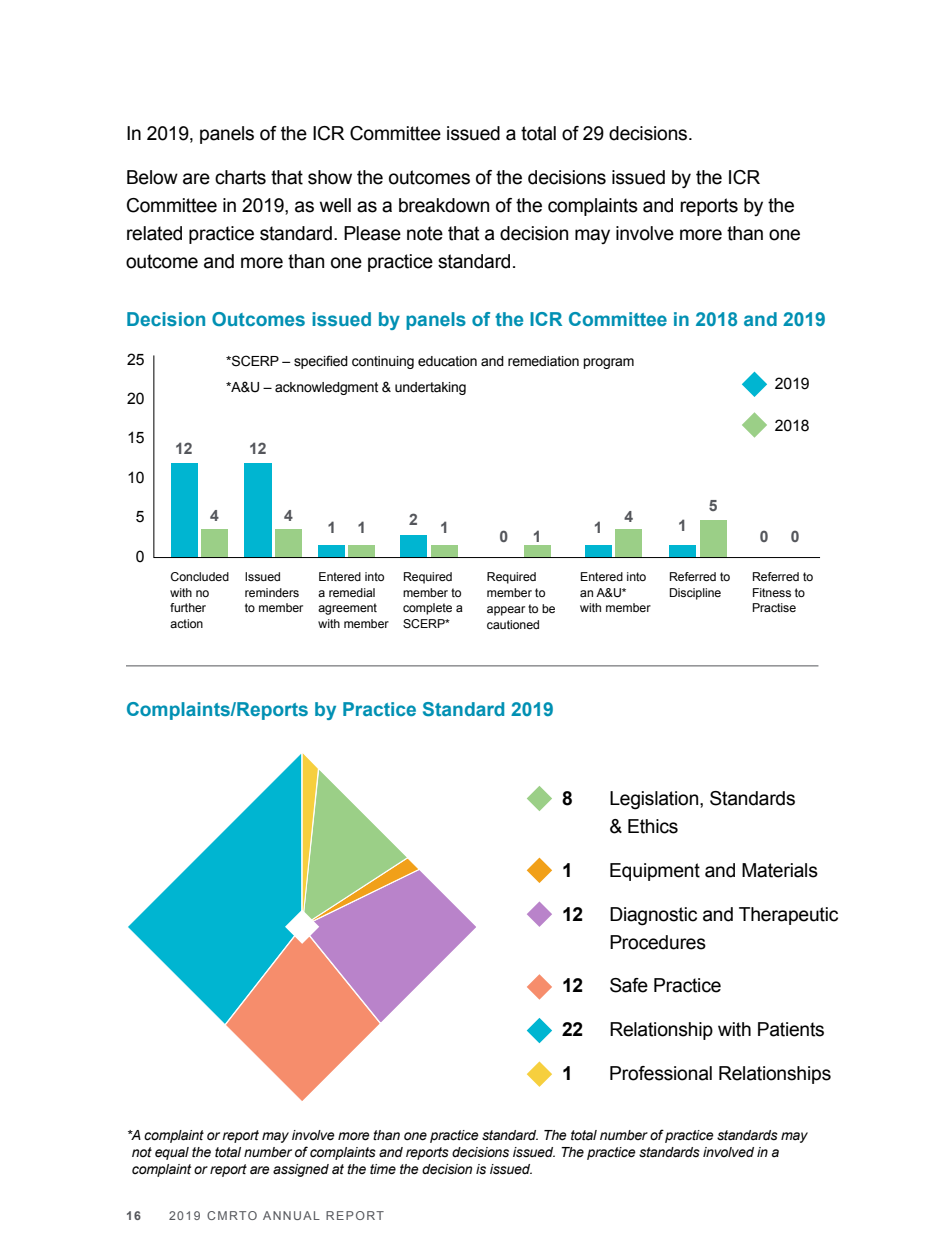
<style>
.page{position:relative;width:945px;height:1260px;background:#fff}
.page>*{position:absolute;margin:0;border:0;box-sizing:border-box;transform-origin:0 0}
.Body_Copy{font:19.25px/28px "Arial";letter-spacing:-.01em;color:#000}
.H3_Sub_Heading{font:700 19.25px "Arial";color:#0090b3}
.Body_Copy-2{font:700 19.25px "Arial";color:#000}
.Body_Copy-3{font:15.75px "Arial";letter-spacing:-.01em;color:#000}
.Body_Copy-4{font:700 15.75px "Arial";color:#54565b}
.Body_Copy-5{font:italic 14px/16.8px "Arial";letter-spacing:-.01em;color:#000}
.Body_Copy-6{font:14px/26.2px "Arial";letter-spacing:-.01em;color:#000}
.t1{font:12.25px/15.8px "Arial";color:#000}
.t2{font:12.25px "Arial";letter-spacing:.12em;color:#54565b}
.t3{font:700 12.25px "Arial";color:#54565b}
</style>
<div class="page">
<svg style="left:128px;top:831px;width:96px;height:193px"></svg>
<svg style="left:224px;top:753px;width:252px;height:348px"></svg>
<svg style="left:527px;top:786px;width:25px;height:25px"></svg>
<svg style="left:527px;top:858px;width:25px;height:25px"></svg>
<svg style="left:527px;top:1018px;width:25px;height:25px"></svg>
<svg style="left:527px;top:974px;width:25px;height:26px"></svg>
<svg style="left:527px;top:1061px;width:25px;height:26px"></svg>
<svg style="left:527px;top:901px;width:25px;height:26px"></svg>
<hr style="left:126px;top:666px;width:692px;height:1px;background:#54565b">
<svg style="left:153px;top:355px;width:668px;height:203px"></svg>
<svg style="left:742px;top:372px;width:25px;height:25px"></svg>
<svg style="left:742px;top:412px;width:25px;height:26px"></svg>
<p class="Body_Copy" style="left:126px;top:119px;width:569px">In 2019, panels of the ICR Committee issued a total of 29 decisions.</p>
<p class="Body_Copy" style="left:126px;top:163px;width:676px">Below are charts that show the outcomes of the decisions issued by the ICR Committee in 2019, as well as a breakdown of the complaints and reports by the related practice standard. Please note that a decision may involve more than one outcome and more than one practice standard.</p>
<p class="H3_Sub_Heading" style="left:126px;top:307px;width:701px">Decision Outcomes issued by panels of the ICR Committee in 2018 and 2019</p>
<p class="Body_Copy-3" style="left:127px;top:349px;width:19px">25</p>
<p class="Body_Copy-3" style="left:127px;top:388px;width:19px">20</p>
<p class="Body_Copy-3" style="left:127px;top:428px;width:19px">15</p>
<p class="Body_Copy-3" style="left:127px;top:467px;width:19px">10</p>
<p class="Body_Copy-3" style="left:136px;top:506px;width:10px">5</p>
<p class="Body_Copy-3" style="left:136px;top:546px;width:10px">0</p>
<p class="t1" style="left:171px;top:569px;width:60px">Concluded with no further action</p>
<p class="t1" style="left:245px;top:569px;width:60px">Issued reminders to member</p>
<p class="t1" style="left:319px;top:569px;width:72px">Entered into a remedial agreement with member</p>
<p class="t1" style="left:403px;top:569px;width:61px">Required member to complete a<br>SCERP*</p>
<p class="t1" style="left:487px;top:569px;width:70px">Required member to appear to be cautioned</p>
<p class="t1" style="left:580px;top:569px;width:72px">Entered into an A&amp;U* with member</p>
<p class="t1" style="left:669px;top:569px;width:63px">Referred to<br>Discipline</p>
<p class="t1" style="left:752px;top:569px;width:63px">Referred to<br>Fitness to<br>Practise</p>
<p class="Body_Copy-6" style="left:226px;top:348px;width:410px">*SCERP – specified continuing education and remediation program *A&amp;U – acknowledgment &amp; undertaking</p>
<p class="Body_Copy-3" style="left:775px;top:373px;width:36px">2019</p>
<p class="Body_Copy-3" style="left:775px;top:415px;width:36px">2018</p>
<p class="Body_Copy-4" style="left:175px;top:438px;width:19px">12</p>
<p class="Body_Copy-4" style="left:249px;top:438px;width:19px">12</p>
<p class="Body_Copy-4" style="left:709px;top:495px;width:10px">5</p>
<p class="Body_Copy-4" style="left:210px;top:505px;width:10px">4</p>
<p class="Body_Copy-4" style="left:284px;top:505px;width:10px">4</p>
<p class="Body_Copy-4" style="left:625px;top:506px;width:10px">4</p>
<p class="Body_Copy-4" style="left:409px;top:509px;width:10px">2</p>
<p class="Body_Copy-4" style="left:594px;top:517px;width:10px">1</p>
<p class="Body_Copy-4" style="left:678px;top:515px;width:10px">1</p>
<p class="Body_Copy-4" style="left:328px;top:518px;width:10px">1</p>
<p class="Body_Copy-4" style="left:357px;top:518px;width:10px">1</p>
<p class="Body_Copy-4" style="left:440px;top:518px;width:10px">1</p>
<p class="Body_Copy-4" style="left:499px;top:526px;width:10px">0</p>
<p class="Body_Copy-4" style="left:533px;top:526px;width:10px">1</p>
<p class="Body_Copy-4" style="left:760px;top:526px;width:10px">0</p>
<p class="Body_Copy-4" style="left:791px;top:526px;width:10px">0</p>
<p class="H3_Sub_Heading" style="left:126px;top:696px;width:429px">Complaints/Reports by Practice Standard 2019</p>
<p class="Body_Copy-2" style="left:562px;top:786px;width:12px">8</p>
<p class="Body_Copy" style="left:609px;top:784px;width:188px">Legislation, Standards &amp; Ethics</p>
<p class="Body_Copy-2" style="left:562px;top:857px;width:12px">1</p>
<p class="Body_Copy" style="left:609px;top:856px;width:210px">Equipment and Materials</p>
<p class="Body_Copy-2" style="left:562px;top:901px;width:23px">12</p>
<p class="Body_Copy" style="left:609px;top:900px;width:231px">Diagnostic and Therapeutic<br>Procedures</p>
<p class="Body_Copy-2" style="left:562px;top:973px;width:23px">12</p>
<p class="Body_Copy" style="left:609px;top:972px;width:114px">Safe Practice</p>
<p class="Body_Copy-2" style="left:562px;top:1017px;width:23px">22</p>
<p class="Body_Copy" style="left:609px;top:1015px;width:217px">Relationship with Patients</p>
<p class="Body_Copy-2" style="left:562px;top:1060px;width:12px">1</p>
<p class="Body_Copy" style="left:609px;top:1059px;width:223px">Professional Relationships</p>
<p class="Body_Copy-5" style="left:132px;top:1127px;width:677px;text-indent:-5px">*A complaint or report may involve more than one practice standard. The total number of practice standards may not equal the total number of complaints and reports decisions issued. The practice standards involved in a complaint or report are assigned at the time the decision is issued.</p>
<p class="t3" style="left:126px;top:1207px;width:17px">16</p>
<p class="t2" style="left:169px;top:1207px;width:217px">2019 CMRTO ANNUAL REPORT</p>
</div>
